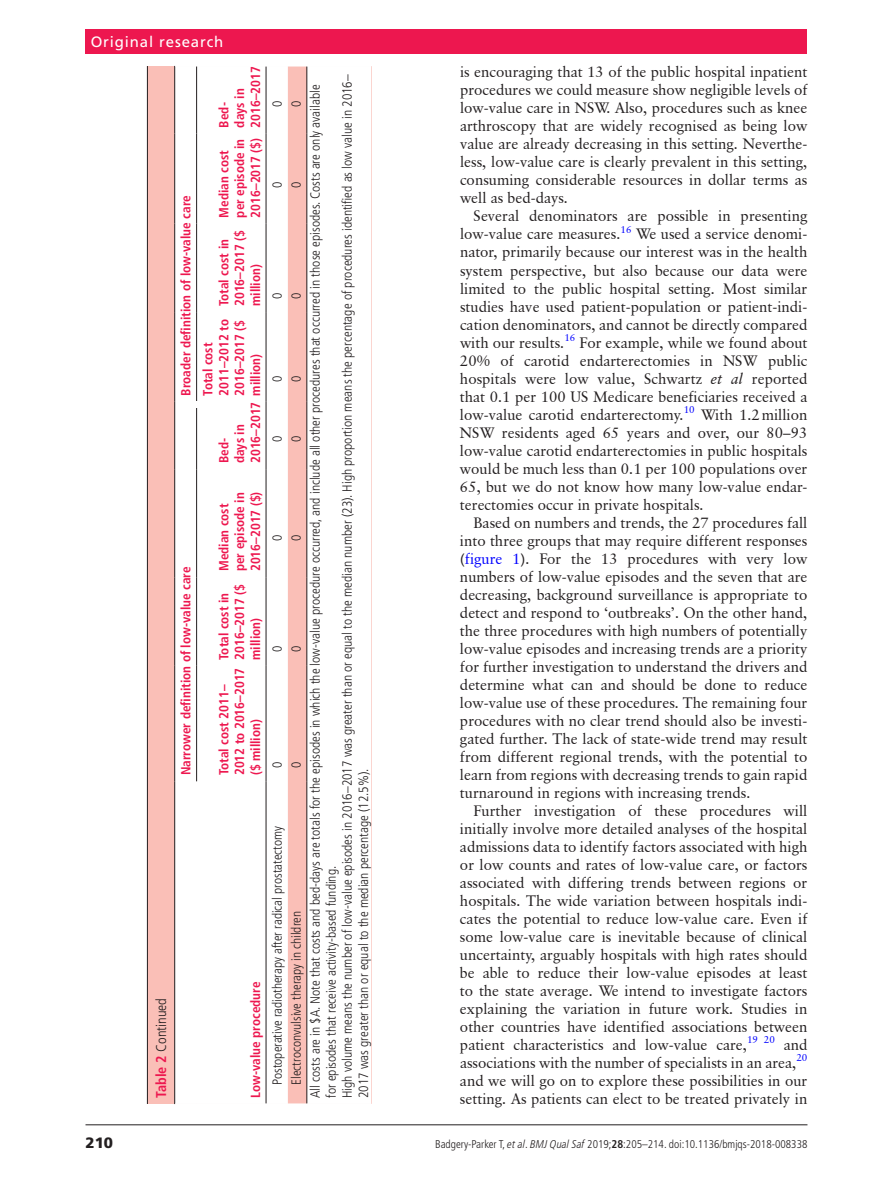
<style>
.page{position:relative;width:893px;height:1191px;background:#fff}
.page>*{position:absolute;margin:0;border:0;box-sizing:border-box;transform-origin:0 0}
.t1{font:15px/18px "Classical Garamond BT";color:#231f20;text-align:justify}
.t2{font:15px "Frutiger LT Std";letter-spacing:.055em;color:#fff}
.t3{font:900 15px "Frutiger LT Std";color:#231f20}
.t4{font:300 condensed 14.25px "Frutiger LT Pro";color:#231f20}
.t5{font:300 condensed 13.35px/16px "Frutiger LT Pro";color:#231f20}
.t6{font:700 condensed 13.2px/15.9px "Frutiger LT Pro";color:#ed174f}
.t7{font:300 condensed 13.2px "Frutiger LT Pro";color:#231f20}
.t8{font:300 condensed 11.25px "Frutiger LT Pro";color:#231f20}
.t9{font:9.9px "Classical Garamond BT";color:#00f}
.s1{font-weight:700;color:#ed174f}
.s2{font-style:italic}
.s3{color:#00f}
.s4{font-weight:700}
</style>
<div class="page">
<hr style="left:86px;top:1124px;width:721px;height:1px;background:#231f20">
<div style="left:86px;top:30px;width:721px;height:24px;background:#ed174f"></div>
<div style="left:166px;top:66px;width:205px;height:1038px;background:#fabfb7"></div>
<div style="left:175px;top:67px;width:196px;height:1036px;background:#fff"></div>
<hr style="left:174px;top:781px;width:1px;height:323px;background:#231f20">
<hr style="left:174px;top:666px;width:1px;height:115px;background:#231f20">
<hr style="left:174px;top:577px;width:1px;height:89px;background:#231f20">
<hr style="left:174px;top:469px;width:1px;height:108px;background:#231f20">
<hr style="left:174px;top:402px;width:1px;height:67px;background:#231f20">
<hr style="left:174px;top:312px;width:1px;height:90px;background:#231f20">
<hr style="left:174px;top:224px;width:1px;height:88px;background:#231f20">
<hr style="left:174px;top:134px;width:1px;height:90px;background:#231f20">
<hr style="left:174px;top:66px;width:1px;height:68px;background:#231f20">
<hr style="left:196px;top:666px;width:1px;height:115px;background:#231f20">
<hr style="left:196px;top:577px;width:1px;height:89px;background:#231f20">
<hr style="left:196px;top:469px;width:1px;height:108px;background:#231f20">
<hr style="left:196px;top:402px;width:1px;height:67px;background:#231f20">
<hr style="left:196px;top:312px;width:1px;height:90px;background:#231f20">
<hr style="left:196px;top:224px;width:1px;height:88px;background:#231f20">
<hr style="left:196px;top:134px;width:1px;height:90px;background:#231f20">
<hr style="left:196px;top:66px;width:1px;height:68px;background:#231f20">
<svg style="left:175px;top:1103px;width:22px;height:1px"></svg>
<hr style="left:197px;top:1103px;width:69px;height:1px;background:#fff">
<hr style="left:307px;top:1103px;width:64px;height:1px;background:#fff">
<svg style="left:175px;top:66px;width:22px;height:1px"></svg>
<hr style="left:197px;top:66px;width:69px;height:1px;background:#fff">
<svg style="left:266px;top:66px;width:41px;height:1038px"></svg>
<hr style="left:307px;top:66px;width:64px;height:1px;background:#fff">
<svg style="left:194px;top:402px;width:5px;height:6px"></svg>
<div style="left:147px;top:66px;width:19px;height:1038px;background:#fabfb7"></div>
<hr style="left:147px;top:66px;width:1px;height:1038px;background:#231f20">
<p class="t2" style="left:91px;top:33px;width:134px">Original research</p>
<p class="t6" style="left:178px;top:396px;width:202px;rotate:-90deg">Broader definition of low-value care</p>
<p class="t6" style="left:178px;top:775px;width:210px;rotate:-90deg">Narrower definition of low-value care</p>
<p class="t6" style="left:216px;top:127px;width:63px;rotate:-90deg">Bed-<br>days in<br>2016–2017</p>
<p class="t6" style="left:216px;top:217px;width:81px;rotate:-90deg">Median cost per episode in<br>2016–2017 ($)</p>
<p class="t6" style="left:216px;top:306px;width:77px;rotate:-90deg">Total cost in<br>2016–2017 ($ million)</p>
<p class="t6" style="left:200px;top:396px;width:78px;rotate:-90deg">Total cost<br>2011–2012 to<br>2016–2017 ($ million)</p>
<p class="t6" style="left:216px;top:463px;width:63px;rotate:-90deg">Bed-<br>days in<br>2016–2017</p>
<p class="t6" style="left:216px;top:571px;width:81px;rotate:-90deg">Median cost per episode in<br>2016–2017 ($)</p>
<p class="t6" style="left:216px;top:660px;width:77px;rotate:-90deg">Total cost in<br>2016–2017 ($ million)</p>
<p class="t6" style="left:216px;top:775px;width:109px;rotate:-90deg">Total cost 2011–<br>2012 to 2016–2017 ($ million)</p>
<p class="t4" style="left:153px;top:1098px;width:101px;rotate:-90deg"><span class="s1">Table 2</span> Continued</p>
<p class="t6" style="left:248px;top:1098px;width:118px;rotate:-90deg">Low-value procedure</p>
<p class="t5" style="left:307px;top:1098px;width:1025px;rotate:-90deg">All costs are in $A. Note that costs and bed-days are totals for the episodes in which the low-value procedure occurred, and include all other procedures that occurred in those episodes. Costs are only available for episodes that receive activity-based funding.<br>High volume means the number of low-value episodes in 2016–2017 was greater than or equal to the median number (23). High proportion means the percentage of procedures identified as low value in 2016– 2017 was greater than or equal to the median percentage (12.5%).</p>
<p class="t1" style="left:460px;top:63px;width:349px">is encouraging that 13 of the public hospital inpatient procedures we could measure show negligible levels of low-value care in NSW. Also, procedures such as knee arthroscopy that are widely recognised as being low value are already decreasing in this setting. Neverthe&shy;less, low-value care is clearly prevalent in this setting, consuming considerable resources in dollar terms as well as bed-days.</p>
<p class="t7" style="left:270px;top:106px;width:8px;rotate:-90deg">0</p>
<p class="t7" style="left:289px;top:107px;width:8px;rotate:-90deg">0</p>
<p class="t7" style="left:270px;top:187px;width:8px;rotate:-90deg">0</p>
<p class="t7" style="left:289px;top:188px;width:8px;rotate:-90deg">0</p>
<p class="t1" style="left:460px;top:207px;width:349px;text-indent:14px">Several denominators are possible in presenting low-value care measures.</p>
<p class="t9" style="left:621px;top:223px;width:13px">16</p>
<p class="t1" style="left:460px;top:225px;width:349px;text-indent:176px">We used a service denomi&shy;nator, primarily because our interest was in the health system perspective, but also because our data were limited to the public hospital setting. Most similar studies have used patient-population or patient-indi&shy;cation denominators, and cannot be directly compared with our results.</p>
<p class="t7" style="left:270px;top:298px;width:8px;rotate:-90deg">0</p>
<p class="t7" style="left:289px;top:299px;width:8px;rotate:-90deg">0</p>
<p class="t9" style="left:564px;top:331px;width:13px">16</p>
<p class="t1" style="left:460px;top:333px;width:349px;text-indent:120px">For example, while we found about 20% of carotid endarterectomies in NSW public hospitals were low value, Schwartz <span class="s2">et al</span> reported that 0.1 per 100 US Medicare beneficiaries received a low-value carotid endarterectomy.</p>
<p class="t7" style="left:270px;top:382px;width:8px;rotate:-90deg">0</p>
<p class="t7" style="left:289px;top:382px;width:8px;rotate:-90deg">0</p>
<p class="t9" style="left:684px;top:403px;width:13px">10</p>
<p class="t1" style="left:460px;top:405px;width:349px;text-indent:241px">With 1.2million NSW residents aged 65 years and over, our 80–93 low-value carotid endarterectomies in public hospitals would be much less than 0.1 per 100 populations over 65, but we do not know how many low-value endar&shy;terectomies occur in private hospitals.</p>
<p class="t1" style="left:460px;top:513px;width:349px;text-indent:14px">Based on numbers and trends, the 27 procedures fall into three groups that may require different responses (<span class="s3">figure 1</span>). For the 13 procedures with very low numbers of low-value episodes and the seven that are decreasing, background surveillance is appropriate to detect and respond to ‘outbreaks’. On the other hand, the three procedures with high numbers of potentially low-value episodes and increasing trends are a priority for further investigation to understand the drivers and determine what can and should be done to reduce low-value use of these procedures. The remaining four procedures with no clear trend should also be investi&shy;gated further. The lack of state-wide trend may result from different regional trends, with the potential to learn from regions with decreasing trends to gain rapid turnaround in regions with increasing trends.</p>
<p class="t1" style="left:460px;top:801px;width:349px;text-indent:14px">Further investigation of these procedures will initially involve more detailed analyses of the hospital admissions data to identify factors associated with high or low counts and rates of low-value care, or factors associated with differing trends between regions or hospitals. The wide variation between hospitals indi&shy;cates the potential to reduce low-value care. Even if some low-value care is inevitable because of clinical uncertainty, arguably hospitals with high rates should be able to reduce their low-value episodes at least to the state average. We intend to investigate factors explaining the variation in future work. Studies in other countries have identified associations between patient characteristics and low-value care,</p>
<p class="t7" style="left:270px;top:442px;width:8px;rotate:-90deg">0</p>
<p class="t7" style="left:289px;top:442px;width:8px;rotate:-90deg">0</p>
<p class="t7" style="left:270px;top:541px;width:8px;rotate:-90deg">0</p>
<p class="t7" style="left:289px;top:541px;width:8px;rotate:-90deg">0</p>
<p class="t7" style="left:270px;top:652px;width:8px;rotate:-90deg">0</p>
<p class="t7" style="left:289px;top:652px;width:8px;rotate:-90deg">0</p>
<p class="t7" style="left:270px;top:768px;width:8px;rotate:-90deg">0</p>
<p class="t7" style="left:289px;top:768px;width:8px;rotate:-90deg">0</p>
<p class="t7" style="left:270px;top:1084px;width:260px;rotate:-90deg">Postoperative radiotherapy after radical prostatectomy</p>
<p class="t7" style="left:289px;top:1084px;width:175px;rotate:-90deg">Electroconvulsive therapy in children</p>
<p class="t9" style="left:747px;top:1033px;width:29px">19 20</p>
<p class="t1" style="left:460px;top:1035px;width:349px;text-indent:324px">and associations with the number of specialists in an area,</p>
<p class="t9" style="left:796px;top:1051px;width:13px">20</p>
<p class="t1" style="left:460px;top:1071px;width:349px">and we will go on to explore these possibilities in our setting. As patients can elect to be treated privately in</p>
<p class="t3" style="left:86px;top:1133px;width:29px">210</p>
<p class="t8" style="left:435px;top:1137px;width:374px">Badgery-Parker T, <span class="s2">et al</span>. <span class="s2">BMJ Qual Saf</span> 2019;<span class="s4">28</span>:205–214. doi:10.1136/bmjqs-2018-008338</p>
</div>
